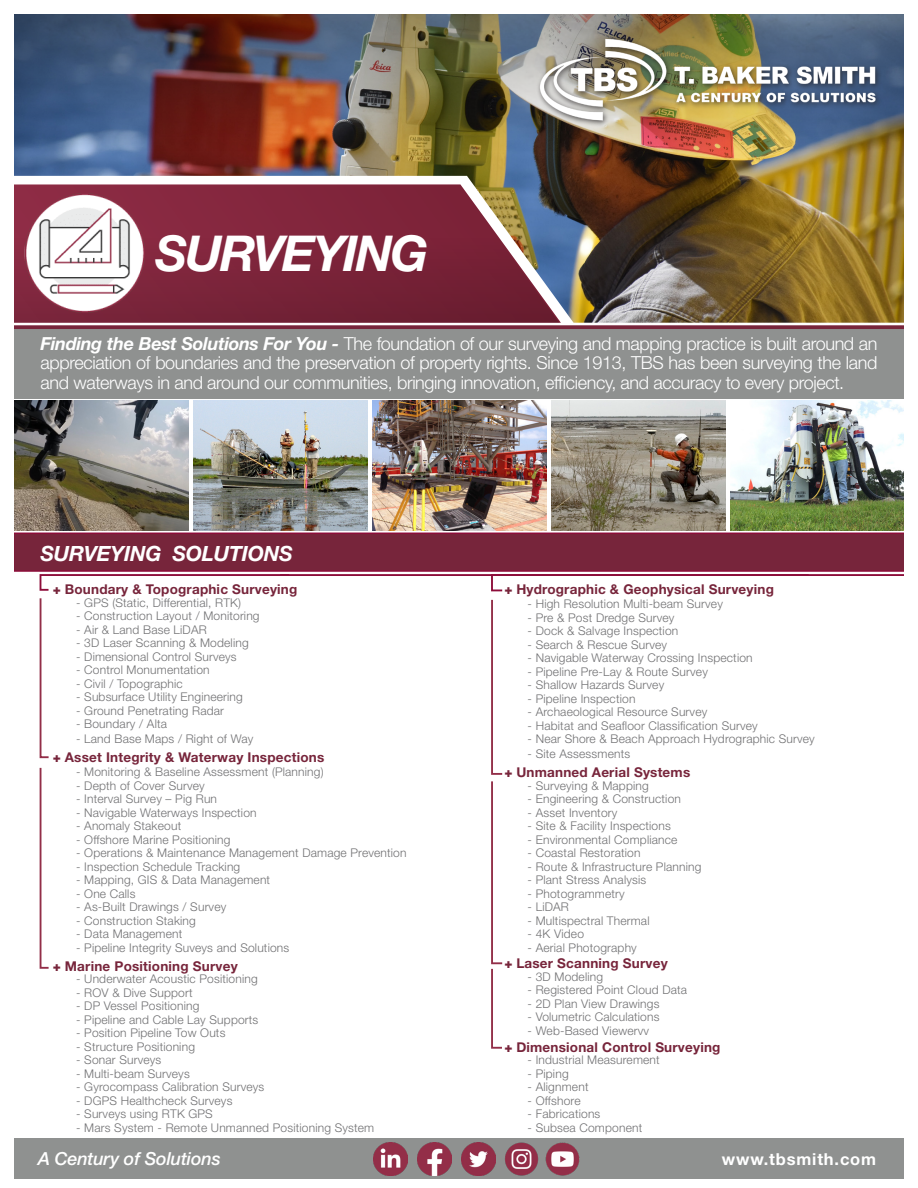
<style>
.page{position:relative;width:918px;height:1188px;background:#fff}
.page>*{position:absolute;margin:0;border:0;box-sizing:border-box;transform-origin:0 0}
.t1{font:italic 700 49.5px "Helvetica Neue LT Std";letter-spacing:-.04em;color:#fff}
.t2{font:italic 700 21px "Helvetica Neue LT Std";letter-spacing:-.01em;color:#fff}
.t3{font:300 18px/19.5px "Helvetica Neue LT Std";letter-spacing:-.02em;color:#fff;text-align:justify}
.t4{font:italic 500 18px "Helvetica Neue LT Std";letter-spacing:-.01em;color:#fff}
.t5{font:700 16.5px "Helvetica Neue LT Std";letter-spacing:.05em;color:#fff}
.bullets{font:700 13.5px "Helvetica Neue LT Std";letter-spacing:.015em;color:#77253b}
.bullets-2{font:300 12px "Helvetica Neue LT Std";letter-spacing:.015em;color:#717173}
.s1{font-weight:700;font-style:italic}
.s2{font-weight:900}
</style>
<div class="page">
<img style="left:14px;top:151px;width:890px;height:172px">
<img style="left:14px;top:14px;width:890px;height:137px">
<div style="left:12px;top:327px;width:892px;height:72px;background:#8f9190"></div>
<svg style="left:14px;top:184px;width:547px;height:139px;background:#7d3144"></svg>
<svg style="left:14px;top:325px;width:890px;height:4px;background:#813549"></svg>
<img style="left:25px;top:193px;width:119px;height:120px">
<div style="left:536px;top:35px;width:346px;height:92px;background:#231f20;opacity:.75"></div>
<img style="left:535px;top:35px;width:345px;height:88px">
<div style="left:0;top:1138px;width:918px;height:50px;background:#8f9190"></div>
<div style="left:0;top:1179px;width:918px;height:9px;background:#fff"></div>
<img style="left:14px;top:401px;width:175px;height:129px">
<img style="left:194px;top:401px;width:173px;height:129px">
<img style="left:372px;top:401px;width:174px;height:129px">
<img style="left:551px;top:401px;width:175px;height:129px">
<img style="left:731px;top:401px;width:173px;height:129px">
<div style="left:904px;top:0;width:14px;height:1188px;background:#fff"></div>
<div style="left:0;top:0;width:14px;height:1188px;background:#fff"></div>
<svg style="left:14px;top:533px;width:890px;height:516px"></svg>
<img style="left:373px;top:1143px;width:34px;height:33px">
<img style="left:417px;top:1142px;width:34px;height:34px">
<img style="left:461px;top:1143px;width:34px;height:33px">
<img style="left:505px;top:1143px;width:33px;height:33px">
<img style="left:546px;top:1142px;width:34px;height:34px">
<p class="t1" style="left:155px;top:223px;width:274px">SURVEYING</p>
<p class="t3" style="left:40px;top:333px;width:839px"><span class="s1">Finding the Best Solutions For You -</span> The foundation of our surveying and mapping practice is built around an appreciation of boundaries and the preservation of property rights. Since 1913, TBS has been surveying the land and waterways in and around our communities, bringing innovation, efficiency, and accuracy to every project.</p>
<p class="t2" style="left:40px;top:541px;width:254px">SURVEYING SOLUTIONS</p>
<p class="bullets-2" style="left:76px;top:595px;width:167px">- GPS (Static, Differential, RTK)</p>
<p class="bullets-2" style="left:76px;top:609px;width:185px">- Construction Layout / Monitoring</p>
<p class="bullets-2" style="left:76px;top:622px;width:132px">- Air &amp; Land Base LiDAR</p>
<p class="bullets-2" style="left:76px;top:636px;width:174px">- 3D Laser Scanning &amp; Modeling</p>
<p class="bullets-2" style="left:76px;top:649px;width:162px">- Dimensional Control Surveys</p>
<p class="bullets-2" style="left:76px;top:663px;width:135px">- Control Monumentation</p>
<p class="bullets-2" style="left:76px;top:676px;width:108px">- Civil / Topographic</p>
<p class="bullets-2" style="left:76px;top:690px;width:168px">- Subsurface Utility Engineering</p>
<p class="bullets-2" style="left:76px;top:703px;width:149px">- Ground Penetrating Radar</p>
<p class="bullets-2" style="left:76px;top:717px;width:92px">- Boundary / Alta</p>
<p class="bullets-2" style="left:76px;top:732px;width:179px">- Land Base Maps / Right of Way</p>
<p class="bullets" style="left:53px;top:749px;width:273px"><span class="s2">+</span> Asset Integrity &amp; Waterway Inspections</p>
<p class="bullets-2" style="left:76px;top:765px;width:249px">- Monitoring &amp; Baseline Assessment (Planning)</p>
<p class="bullets-2" style="left:76px;top:778px;width:130px">- Depth of Cover Survey</p>
<p class="bullets-2" style="left:76px;top:792px;width:142px">- Interval Survey – Pig Run</p>
<p class="bullets-2" style="left:76px;top:805px;width:182px">- Navigable Waterways Inspection</p>
<p class="bullets-2" style="left:76px;top:819px;width:107px">- Anomaly Stakeout</p>
<p class="bullets-2" style="left:76px;top:832px;width:156px">- Offshore Marine Positioning</p>
<p class="bullets-2" style="left:76px;top:846px;width:332px">- Operations &amp; Maintenance Management Damage Prevention</p>
<p class="bullets-2" style="left:76px;top:859px;width:166px">- Inspection Schedule Tracking</p>
<p class="bullets-2" style="left:76px;top:873px;width:196px">- Mapping, GIS &amp; Data Management</p>
<p class="bullets-2" style="left:76px;top:886px;width:61px">- One Calls</p>
<p class="bullets-2" style="left:76px;top:900px;width:152px">- As-Built Drawings / Survey</p>
<p class="bullets-2" style="left:76px;top:913px;width:121px">- Construction Staking</p>
<p class="bullets-2" style="left:76px;top:927px;width:108px">- Data Management</p>
<p class="bullets-2" style="left:76px;top:940px;width:215px">- Pipeline Integrity Suveys and Solutions</p>
<p class="bullets" style="left:53px;top:581px;width:246px"><span class="s2">+</span> Boundary &amp; Topographic Surveying</p>
<p class="bullets" style="left:53px;top:957px;width:186px"><span class="s2">+</span> Marine Positioning Survey</p>
<p class="bullets-2" style="left:76px;top:972px;width:183px">- Underwater Acoustic Positioning</p>
<p class="bullets-2" style="left:76px;top:985px;width:118px">- ROV &amp; Dive Support</p>
<p class="bullets-2" style="left:76px;top:999px;width:125px">- DP Vessel Positioning</p>
<p class="bullets-2" style="left:76px;top:1012px;width:184px">- Pipeline and Cable Lay Supports</p>
<p class="bullets-2" style="left:76px;top:1026px;width:151px">- Position Pipeline Tow Outs</p>
<p class="bullets-2" style="left:76px;top:1039px;width:120px">- Structure Positioning</p>
<p class="bullets-2" style="left:76px;top:1053px;width:87px">- Sonar Surveys</p>
<p class="bullets-2" style="left:76px;top:1066px;width:115px">- Multi-beam Surveys</p>
<p class="bullets-2" style="left:76px;top:1080px;width:190px">- Gyrocompass Calibration Surveys</p>
<p class="bullets-2" style="left:76px;top:1093px;width:158px">- DGPS Healthcheck Surveys</p>
<p class="bullets-2" style="left:76px;top:1107px;width:138px">- Surveys using RTK GPS</p>
<p class="bullets-2" style="left:76px;top:1120px;width:300px">- Mars System - Remote Unmanned Positioning System</p>
<p class="bullets" style="left:504px;top:581px;width:271px"><span class="s2">+</span> Hydrographic &amp; Geophysical Surveying</p>
<p class="bullets-2" style="left:528px;top:597px;width:197px">- High Resolution Multi-beam Survey</p>
<p class="bullets-2" style="left:528px;top:610px;width:148px">- Pre &amp; Post Dredge Survey</p>
<p class="bullets-2" style="left:528px;top:624px;width:152px">- Dock &amp; Salvage Inspection</p>
<p class="bullets-2" style="left:528px;top:637px;width:141px">- Search &amp; Rescue Survey</p>
<p class="bullets-2" style="left:528px;top:651px;width:227px">- Navigable Waterway Crossing Inspection</p>
<p class="bullets-2" style="left:528px;top:664px;width:182px">- Pipeline Pre-Lay &amp; Route Survey</p>
<p class="bullets-2" style="left:528px;top:678px;width:138px">- Shallow Hazards Survey</p>
<p class="bullets-2" style="left:528px;top:691px;width:109px">- Pipeline Inspection</p>
<p class="bullets-2" style="left:528px;top:705px;width:181px">- Archaeological Resource Survey</p>
<p class="bullets-2" style="left:528px;top:718px;width:232px">- Habitat and Seafloor Classification Survey</p>
<p class="bullets-2" style="left:528px;top:732px;width:289px">- Near Shore &amp; Beach Approach Hydrographic Survey</p>
<p class="bullets-2" style="left:528px;top:747px;width:104px">- Site Assessments</p>
<p class="bullets" style="left:504px;top:764px;width:187px"><span class="s2">+</span> Unmanned Aerial Systems</p>
<p class="bullets-2" style="left:528px;top:778px;width:123px">- Surveying &amp; Mapping</p>
<p class="bullets-2" style="left:528px;top:792px;width:155px">- Engineering &amp; Construction</p>
<p class="bullets-2" style="left:528px;top:805px;width:91px">- Asset Inventory</p>
<p class="bullets-2" style="left:528px;top:819px;width:145px">- Site &amp; Facility Inspections</p>
<p class="bullets-2" style="left:528px;top:832px;width:151px">- Environmental Compliance</p>
<p class="bullets-2" style="left:528px;top:846px;width:114px">- Coastal Restoration</p>
<p class="bullets-2" style="left:528px;top:859px;width:175px">- Route &amp; Infrastructure Planning</p>
<p class="bullets-2" style="left:528px;top:873px;width:120px">- Plant Stress Analysis</p>
<p class="bullets-2" style="left:528px;top:886px;width:99px">- Photogrammetry</p>
<p class="bullets-2" style="left:528px;top:900px;width:43px">- LiDAR</p>
<p class="bullets-2" style="left:528px;top:913px;width:123px">- Multispectral Thermal</p>
<p class="bullets-2" style="left:528px;top:927px;width:58px">- 4K Video</p>
<p class="bullets-2" style="left:528px;top:940px;width:111px">- Aerial Photography</p>
<p class="bullets" style="left:504px;top:954px;width:165px"><span class="s2">+</span> Laser Scanning Survey</p>
<p class="bullets-2" style="left:528px;top:969px;width:77px">- 3D Modeling</p>
<p class="bullets-2" style="left:528px;top:983px;width:161px">- Registered Point Cloud Data</p>
<p class="bullets-2" style="left:528px;top:996px;width:133px">- 2D Plan View Drawings</p>
<p class="bullets-2" style="left:528px;top:1010px;width:133px">- Volumetric Calculations</p>
<p class="bullets-2" style="left:528px;top:1023px;width:123px">- Web-Based Viewervv</p>
<p class="bullets" style="left:504px;top:1038px;width:218px"><span class="s2">+</span> Dimensional Control Surveying</p>
<p class="bullets-2" style="left:528px;top:1053px;width:134px">- Industrial Measurement</p>
<p class="bullets-2" style="left:528px;top:1066px;width:43px">- Piping</p>
<p class="bullets-2" style="left:528px;top:1080px;width:62px">- Alignment</p>
<p class="bullets-2" style="left:528px;top:1093px;width:54px">- Offshore</p>
<p class="bullets-2" style="left:528px;top:1107px;width:74px">- Fabrications</p>
<p class="bullets-2" style="left:528px;top:1120px;width:116px">- Subsea Component</p>
<p class="t4" style="left:38px;top:1148px;width:184px">A Century of Solutions</p>
<p class="t5" style="left:722px;top:1149px;width:156px">www.tbsmith.com</p>
</div>
